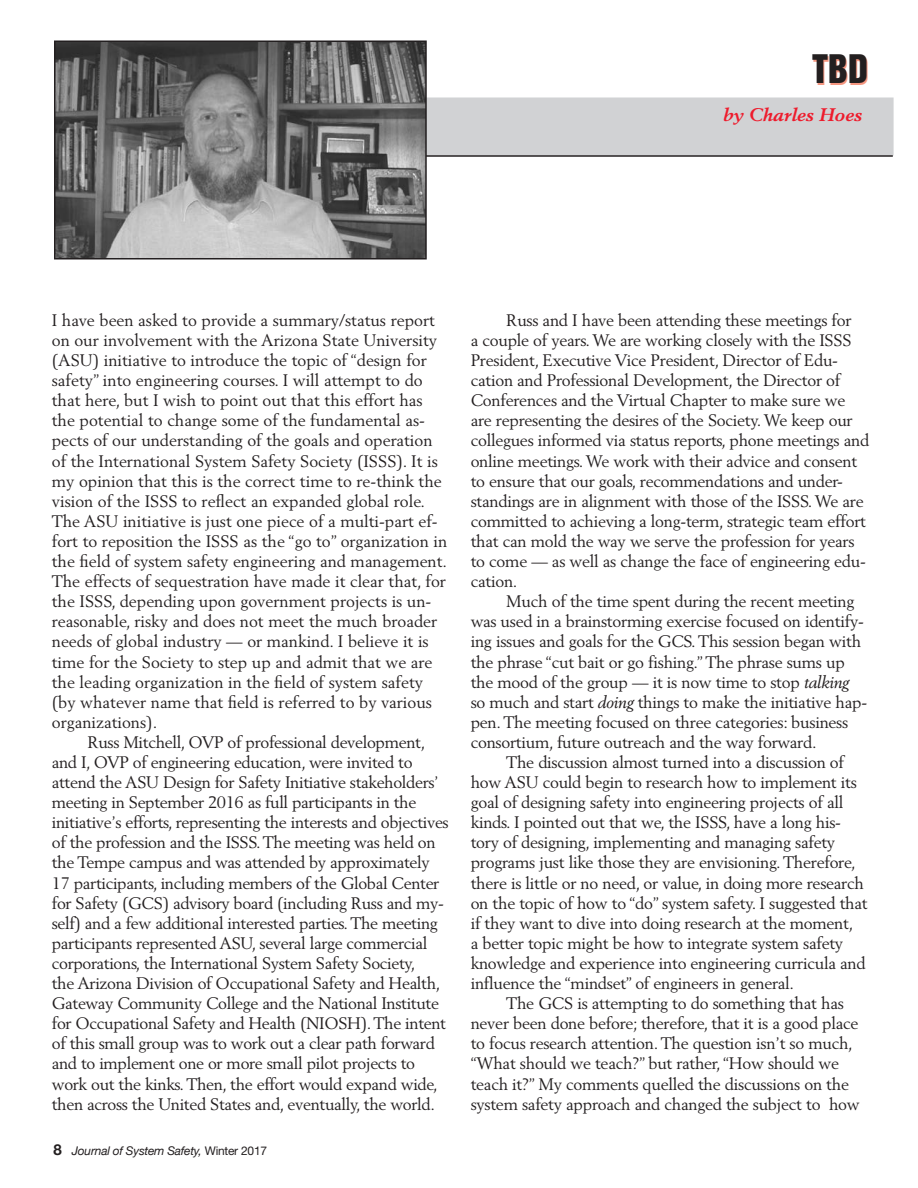
<style>
.page{position:relative;width:918px;height:1188px;background:#fff}
.page>*{position:absolute;margin:0;border:0;box-sizing:border-box;transform-origin:0 0}
.t1{font:36px "Helvetica Inserat";color:#231f20}
.t2{font:italic 700 18px "Berling";color:#ee1b2c;scale:1.05 1}
.A_Body_text{font:16.5px/20.1px "Berling";letter-spacing:-.015em;color:#231f20}
.A_Body_text__para_1{font:16.5px/20.1px "Berling";color:#231f20}
.t3{font:italic 12px "Helvetica Neue";letter-spacing:-.02em;color:#231f20}
.s1{font-weight:700;font-style:normal;font-size:15px}
.s2{font-style:normal}
.s3{font-style:italic}
</style>
<div class="page">
<div style="left:54px;top:98px;width:840px;height:58px;background:#d1d2d4"></div>
<hr style="left:55px;top:155px;width:838px;height:2px;background:#231f20">
<img style="left:57px;top:43px;width:367px;height:214px">
<div style="left:54px;top:40px;width:373px;height:220px;border:2px solid #231f20"></div>
<p class="t1" style="left:812px;top:47px;width:58px">TBD</p>
<p class="t2" style="left:723px;top:104px;width:134px">by Charles Hoes</p>
<p class="A_Body_text__para_1" style="left:52px;top:310px;width:397px">I have been asked to provide a summary/status report on our involvement with the Arizona State University (ASU) initiative to introduce the topic of “design for safety” into engineering courses. I will attempt to do that here, but I wish to point out that this effort has the potential to change some of the fundamental as&shy;pects of our understanding of the goals and operation of the International System Safety Society (ISSS). It is my opinion that this is the correct time to re-think the vision of the ISSS to reflect an expanded global role.<br>The ASU initiative is just one piece of a multi-part ef&shy;fort to reposition the ISSS as the “go to” organization in the field of system safety engineering and management.<br>The effects of sequestration have made it clear that, for the ISSS, depending upon government projects is un&shy;reasonable, risky and does not meet the much broader needs of global industry — or mankind. I believe it is time for the Society to step up and admit that we are the leading organization in the field of system safety (by whatever name that field is referred to by various organizations).</p>
<p class="A_Body_text" style="left:52px;top:732px;width:398px;text-indent:36px">Russ Mitchell, OVP of professional development, and I, OVP of engineering education, were invited to attend the ASU Design for Safety Initiative stakeholders’ meeting in September 2016 as full participants in the initiative’s efforts, representing the interests and objectives of the profession and the ISSS. The meeting was held on the Tempe campus and was attended by approximately 17 participants, including members of the Global Center for Safety (GCS) advisory board (including Russ and my&shy;self) and a few additional interested parties. The meeting participants represented ASU, several large commercial corporations, the International System Safety Society,<br>the Arizona Division of Occupational Safety and Health, Gateway Community College and the National Institute for Occupational Safety and Health (NIOSH). The intent of this small group was to work out a clear path forward and to implement one or more small pilot projects to work out the kinks. Then, the effort would expand wide, then across the United States and, eventually, the world.</p>
<p class="t3" style="left:53px;top:1142px;width:215px"><span class="s1">8</span> Journal of System Safety, <span class="s2">Winter 2017</span></p>
<p class="A_Body_text" style="left:471px;top:310px;width:400px;text-indent:36px">Russ and I have been attending these meetings for<br>a couple of years. We are working closely with the ISSS President, Executive Vice President, Director of Edu&shy;cation and Professional Development, the Director of Conferences and the Virtual Chapter to make sure we are representing the desires of the Society. We keep our collegues informed via status reports, phone meetings and online meetings. We work with their advice and consent to ensure that our goals, recommendations and under&shy;standings are in alignment with those of the ISSS. We are committed to achieving a long-term, strategic team effort that can mold the way we serve the profession for years to come — as well as change the face of engineering edu&shy;cation.</p>
<p class="A_Body_text" style="left:471px;top:591px;width:398px;text-indent:36px">Much of the time spent during the recent meeting was used in a brainstorming exercise focused on identify&shy;ing issues and goals for the GCS. This session began with the phrase “cut bait or go fishing.” The phrase sums up the mood of the group — it is now time to stop <span class="s3">talking </span>so much and start <span class="s3">doing</span> things to make the initiative hap&shy;pen. The meeting focused on three categories: business consortium, future outreach and the way forward.</p>
<p class="A_Body_text" style="left:471px;top:752px;width:398px;text-indent:36px">The discussion almost turned into a discussion of how ASU could begin to research how to implement its goal of designing safety into engineering projects of all kinds. I pointed out that we, the ISSS, have a long his&shy;tory of designing, implementing and managing safety programs just like those they are envisioning. Therefore, there is little or no need, or value, in doing more research on the topic of how to “do” system safety. I suggested that if they want to dive into doing research at the moment,<br>a better topic might be how to integrate system safety knowledge and experience into engineering curricula and influence the “mindset” of engineers in general.</p>
<p class="A_Body_text" style="left:471px;top:993px;width:390px;text-indent:36px">The GCS is attempting to do something that has never been done before; therefore, that it is a good place to focus research attention. The question isn’t so much, “What should we teach?” but rather, “How should we teach it?” My comments quelled the discussions on the system safety approach and changed the subject to how</p>
</div>
